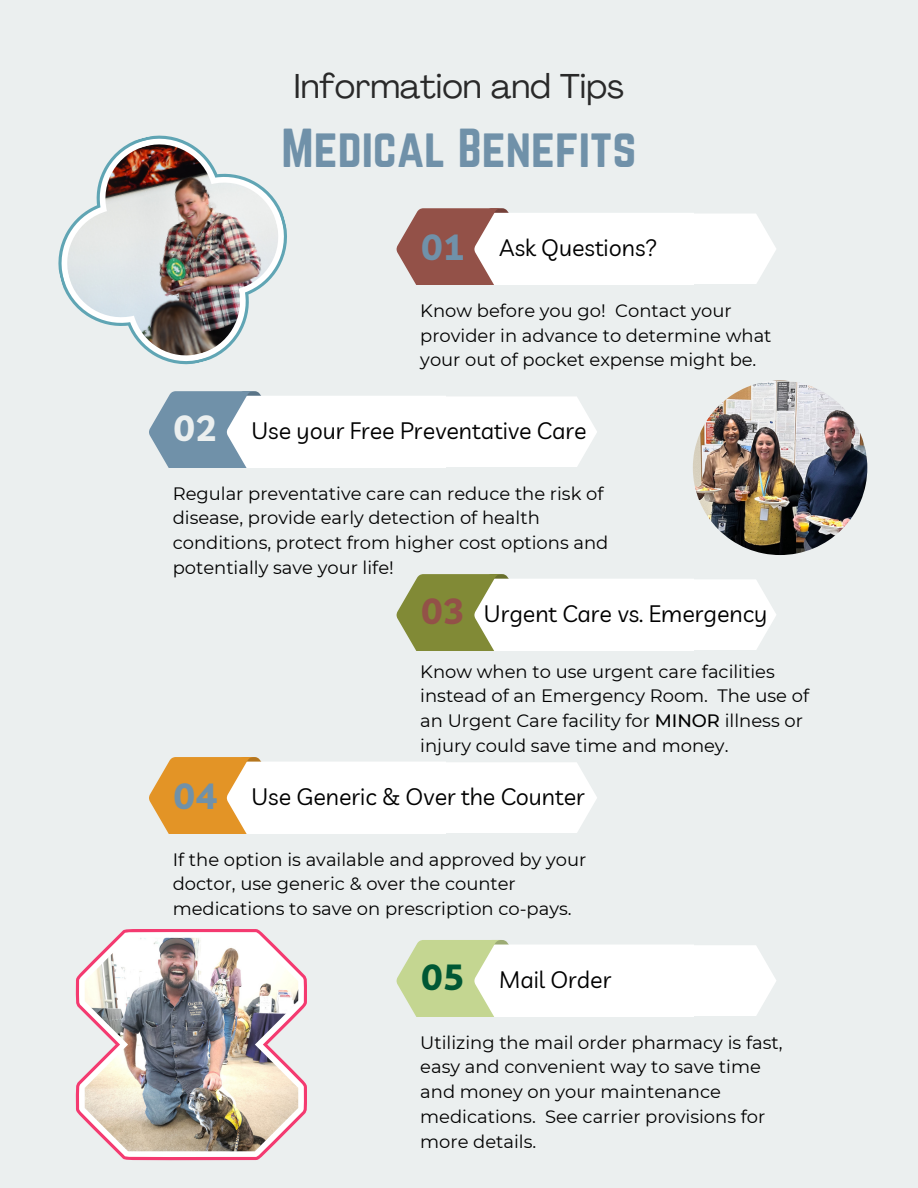
<style>
.page{position:relative;width:918px;height:1188px;background:#ebefef}
.page>*{position:absolute;margin:0;border:0;box-sizing:border-box;transform-origin:0 0}
.t1{font:48px "Norwester";color:#7091a9}
.t2{font:700 36.3px "Livvic";color:#7091a9}
.t3{font:700 36.3px "Livvic";color:#ebefef}
.t4{font:700 36.3px "Livvic";color:#935148}
.t5{font:700 36.3px "Livvic";color:#005834}
.t6{font:34.05px "Agrandir";color:#292929}
.t7{font:23.25px "Livvic";color:#000}
.t8{font:18px/24.8px "Montserrat";color:#000}
.s1{font-weight:500}
</style>
<div class="page">
<svg style="left:397px;top:208px;width:379px;height:77px;background:#e6d9d7"></svg>
<svg style="left:149px;top:391px;width:448px;height:77px;background:#e4eaee"></svg>
<svg style="left:397px;top:574px;width:379px;height:77px;background:#e2e5d3"></svg>
<svg style="left:149px;top:757px;width:448px;height:77px;background:#f8ead7"></svg>
<svg style="left:397px;top:940px;width:379px;height:76px;background:#f0f4e6"></svg>
<svg style="left:59px;top:137px;width:227px;height:226px"></svg>
<img style="left:62px;top:139px;width:222px;height:222px">
<svg style="left:76px;top:929px;width:231px;height:231px"></svg>
<svg style="left:77px;top:930px;width:228px;height:229px"></svg>
<img style="left:85px;top:938px;width:213px;height:213px">
<img style="left:693px;top:381px;width:174px;height:174px">
<p class="t6" style="left:294px;top:73px;width:332px">Information and Tips</p>
<p class="t1" style="left:282px;top:119px;width:356px">Medical Benefits</p>
<p class="t2" style="left:421px;top:223px;width:45px">01</p>
<p class="t7" style="left:499px;top:233px;width:160px">Ask Questions?</p>
<p class="t3" style="left:174px;top:405px;width:45px">02</p>
<p class="t8" style="left:420px;top:298px;width:353px">Know before you go! Contact your provider in advance to determine what your out of pocket expense might be.</p>
<p class="t7" style="left:252px;top:416px;width:336px">Use your Free Preventative Care</p>
<p class="t8" style="left:173px;top:481px;width:437px">Regular preventative care can reduce the risk of disease, provide early detection of health conditions, protect from higher cost options and potentially save your life!</p>
<p class="t4" style="left:421px;top:588px;width:45px">03</p>
<p class="t7" style="left:484px;top:599px;width:285px">Urgent Care vs. Emergency</p>
<p class="t2" style="left:174px;top:772px;width:45px">04</p>
<p class="t8" style="left:420px;top:659px;width:390px">Know when to use urgent care facilities instead of an Emergency Room. The use of an Urgent Care facility for <span class="s1">MINOR</span> illness or injury could save time and money.</p>
<p class="t7" style="left:252px;top:782px;width:335px">Use Generic &amp; Over the Counter</p>
<p class="t8" style="left:173px;top:847px;width:415px">If the option is available and approved by your doctor, use generic &amp; over the counter medications to save on prescription co-pays.</p>
<p class="t5" style="left:421px;top:954px;width:45px">05</p>
<p class="t7" style="left:499px;top:965px;width:114px">Mail Order</p>
<p class="t8" style="left:420px;top:1030px;width:364px">Utilizing the mail order pharmacy is fast, easy and convenient way to save time and money on your maintenance medications. See carrier provisions for more details.</p>
</div>
